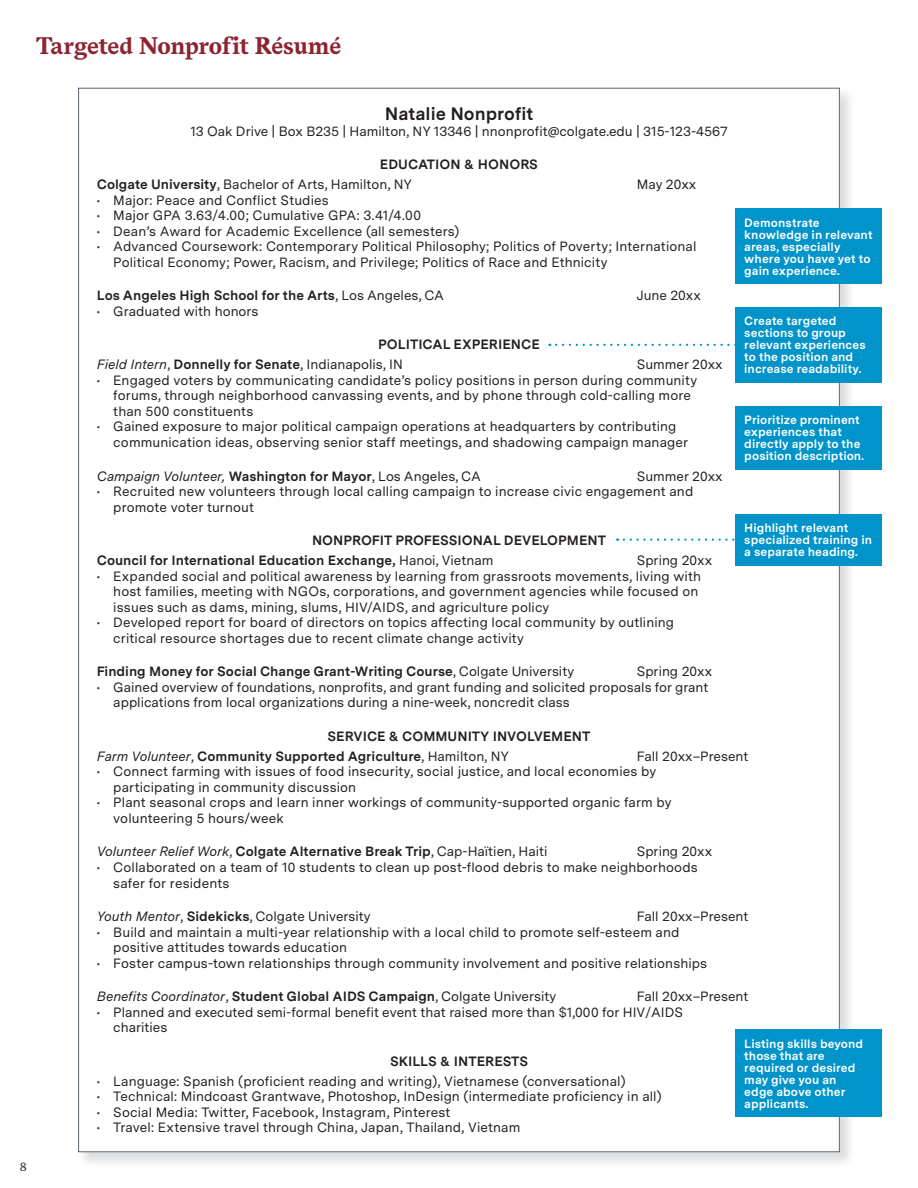
<style>
.page{position:relative;width:918px;height:1188px;background:#fff}
.page>*{position:absolute;margin:0;border:0;box-sizing:border-box;transform-origin:0 0}
.t1{font:700 24px "Messina Serif";letter-spacing:-.01em;color:#8d2431}
.t2{font:700 18px "Messina Sans";color:#231f20}
.Resume_Bulleted_List{font:13.5px/15.6px "Messina Sans";letter-spacing:.005em;color:#231f20}
.t3{font:700 13.5px "Messina Sans";color:#231f20}
.t4{font:italic 13.5px "Messina Sans";color:#231f20}
.t5{font:700 12px/12px "Messina Sans";letter-spacing:.005em;color:#fff}
.t6{font:12px "Messina Serif";color:#231f20}
.s1{font-weight:700}
.s2{font-weight:400}
.s3{font-style:italic}
.s4{font-weight:700;font-style:normal}
.s5{font-style:normal}
.s6{font-weight:400;font-style:italic}
</style>
<div class="page">
<div style="left:78px;top:87px;width:777px;height:1081px;background:#d1d2d4;opacity:.75"></div>
<div style="left:79px;top:88px;width:760px;height:1064px;background:#fff"></div>
<div style="left:735px;top:208px;width:147px;height:76px;background:#0094ca"></div>
<div style="left:735px;top:406px;width:147px;height:63px;background:#0094ca"></div>
<div style="left:735px;top:1029px;width:147px;height:88px;background:#0094ca"></div>
<svg style="left:556px;top:344px;width:179px;height:2px"></svg>
<svg style="left:624px;top:538px;width:111px;height:3px"></svg>
<div style="left:735px;top:307px;width:147px;height:75px;background:#0094ca"></div>
<div style="left:735px;top:514px;width:147px;height:51px;background:#0094ca"></div>
<h2 class="t1" style="left:36px;top:31px;width:307px">Targeted Nonprofit Résumé</h2>
<p class="t6" style="left:20px;top:1160px;width:9px">8</p>
<p class="t2" style="left:385px;top:103px;width:150px">Natalie Nonprofit</p>
<p class="Resume_Bulleted_List" style="left:190px;top:124px;width:539px">13 Oak Drive | Box B235 | Hamilton, NY 13346 | nnonprofit@colgate.edu | 315-123-4567</p>
<p class="t3" style="left:380px;top:156px;width:160px">EDUCATION &amp; HONORS</p>
<p class="Resume_Bulleted_List" style="left:97px;top:177px;width:317px"><span class="s1">Colgate University</span>, Bachelor of Arts, Hamilton, NY</p>
<p class="Resume_Bulleted_List" style="left:637px;top:177px;width:61px">May 20xx</p>
<p class="Resume_Bulleted_List" style="left:97px;top:193px;width:233px">• Major: Peace and Conflict Studies</p>
<p class="Resume_Bulleted_List" style="left:97px;top:208px;width:326px">• Major GPA 3.63/4.00; Cumulative GPA: 3.41/4.00</p>
<p class="Resume_Bulleted_List" style="left:97px;top:224px;width:364px">• Dean’s Award for Academic Excellence (all semesters)</p>
<p class="Resume_Bulleted_List" style="left:113px;top:239px;width:585px;text-indent:-16px">• Advanced Coursework: Contemporary Political Philosophy; Politics of Poverty; International<br>Political Economy; Power, Racism, and Privilege; Politics of Race and Ethnicity</p>
<p class="t3" style="left:97px;top:287px;width:349px">Los Angeles High School for the Arts<span class="s2">, Los Angeles, CA</span></p>
<p class="Resume_Bulleted_List" style="left:637px;top:288px;width:66px">June 20xx</p>
<p class="Resume_Bulleted_List" style="left:97px;top:304px;width:163px">• Graduated with honors</p>
<p class="t3" style="left:378px;top:337px;width:163px">POLITICAL EXPERIENCE</p>
<p class="Resume_Bulleted_List" style="left:97px;top:357px;width:307px"><span class="s3">Field Intern</span>, <span class="s1">Donnelly for Senate</span>, Indianapolis, IN</p>
<p class="Resume_Bulleted_List" style="left:637px;top:357px;width:88px">Summer 20xx</p>
<p class="Resume_Bulleted_List" style="left:113px;top:373px;width:585px;text-indent:-16px">• Engaged voters by communicating candidate’s policy positions in person during community forums, through neighborhood canvassing events, and by phone through cold-calling more than 500 constituents</p>
<p class="Resume_Bulleted_List" style="left:113px;top:420px;width:576px;text-indent:-16px">• Gained exposure to major political campaign operations at headquarters by contributing communication ideas, observing senior staff meetings, and shadowing campaign manager</p>
<p class="t4" style="left:97px;top:468px;width:386px">Campaign Volunteer, <span class="s4">Washington for Mayor</span><span class="s5">, Los Angeles, CA</span></p>
<p class="Resume_Bulleted_List" style="left:637px;top:469px;width:88px">Summer 20xx</p>
<p class="Resume_Bulleted_List" style="left:113px;top:484px;width:582px;text-indent:-16px">• Recruited new volunteers through local calling campaign to increase civic engagement and promote voter turnout</p>
<p class="t3" style="left:312px;top:532px;width:296px">NONPROFIT PROFESSIONAL DEVELOPMENT</p>
<p class="t3" style="left:97px;top:552px;width:398px">Council for International Education Exchange, <span class="s2">Hanoi, Vietnam</span></p>
<p class="Resume_Bulleted_List" style="left:637px;top:553px;width:77px">Spring 20xx</p>
<p class="Resume_Bulleted_List" style="left:113px;top:569px;width:589px;text-indent:-16px">• Expanded social and political awareness by learning from grassroots movements, living with host families, meeting with NGOs, corporations, and government agencies while focused on issues such as dams, mining, slums, HIV/AIDS, and agriculture policy</p>
<p class="Resume_Bulleted_List" style="left:113px;top:615px;width:562px;text-indent:-16px">• Developed report for board of directors on topics affecting local community by outlining critical resource shortages due to recent climate change activity</p>
<p class="t3" style="left:97px;top:663px;width:479px">Finding Money for Social Change Grant-Writing Course<span class="s2">, Colgate University</span></p>
<p class="Resume_Bulleted_List" style="left:637px;top:664px;width:77px">Spring 20xx</p>
<p class="Resume_Bulleted_List" style="left:113px;top:680px;width:597px;text-indent:-16px">• Gained overview of foundations, nonprofits, and grant funding and solicited proposals for grant applications from local organizations during a nine-week, noncredit class</p>
<p class="t3" style="left:328px;top:728px;width:264px">SERVICE &amp; COMMUNITY INVOLVEMENT</p>
<p class="t3" style="left:97px;top:748px;width:414px"><span class="s6">Farm Volunteer</span><span class="s2">,</span> Community Supported Agriculture<span class="s2">, Hamilton, NY</span></p>
<p class="Resume_Bulleted_List" style="left:637px;top:749px;width:113px">Fall 20xx–Present</p>
<p class="Resume_Bulleted_List" style="left:113px;top:764px;width:544px;text-indent:-16px">• Connect farming with issues of food insecurity, social justice, and local economies by participating in community discussion</p>
<p class="Resume_Bulleted_List" style="left:113px;top:796px;width:560px;text-indent:-16px">• Plant seasonal crops and learn inner workings of community-supported organic farm by volunteering 5 hours/week</p>
<p class="t3" style="left:97px;top:844px;width:452px"><span class="s6">Volunteer Relief Work</span><span class="s2">,</span> Colgate Alternative Break Trip<span class="s2">, Cap-Haïtien, Haiti</span></p>
<p class="Resume_Bulleted_List" style="left:637px;top:845px;width:77px">Spring 20xx</p>
<p class="Resume_Bulleted_List" style="left:113px;top:860px;width:586px;text-indent:-16px">• Collaborated on a team of 10 students to clean up post-flood debris to make neighborhoods safer for residents</p>
<p class="Resume_Bulleted_List" style="left:97px;top:909px;width:275px"><span class="s3">Youth Mentor</span>, <span class="s1">Sidekicks</span>, Colgate University</p>
<p class="Resume_Bulleted_List" style="left:637px;top:909px;width:113px">Fall 20xx–Present</p>
<p class="Resume_Bulleted_List" style="left:113px;top:925px;width:568px;text-indent:-16px">• Build and maintain a multi-year relationship with a local child to promote self-esteem and positive attitudes towards education</p>
<p class="Resume_Bulleted_List" style="left:97px;top:956px;width:612px">• Foster campus-town relationships through community involvement and positive relationships</p>
<p class="t3" style="left:97px;top:988px;width:461px"><span class="s6">Benefits Coordinator</span><span class="s2">,</span> Student Global AIDS Campaign<span class="s2">, Colgate University</span></p>
<p class="Resume_Bulleted_List" style="left:637px;top:989px;width:113px">Fall 20xx–Present</p>
<p class="Resume_Bulleted_List" style="left:113px;top:1005px;width:571px;text-indent:-16px">• Planned and executed semi-formal benefit event that raised more than $1,000 for HIV/AIDS charities</p>
<p class="t3" style="left:390px;top:1053px;width:140px">SKILLS &amp; INTERESTS</p>
<p class="Resume_Bulleted_List" style="left:97px;top:1074px;width:530px">• Language: Spanish (proficient reading and writing), Vietnamese (conversational)</p>
<p class="Resume_Bulleted_List" style="left:97px;top:1089px;width:566px">• Technical: Mindcoast Grantwave, Photoshop, InDesign (intermediate proficiency in all)</p>
<p class="Resume_Bulleted_List" style="left:97px;top:1105px;width:355px">• Social Media: Twitter, Facebook, Instagram, Pinterest</p>
<p class="Resume_Bulleted_List" style="left:97px;top:1120px;width:425px">• Travel: Extensive travel through China, Japan, Thailand, Vietnam</p>
<p class="t5" style="left:744px;top:217px;width:130px">Demonstrate knowledge in relevant areas, especially where you have yet to gain experience.</p>
<p class="t5" style="left:744px;top:316px;width:123px">Create targeted sections to group relevant experiences to the position and increase readability.</p>
<p class="t5" style="left:744px;top:415px;width:121px">Prioritize prominent experiences that directly apply to the position description.</p>
<p class="t5" style="left:744px;top:523px;width:129px">Highlight relevant specialized training in a separate heading.</p>
<p class="t5" style="left:744px;top:1038px;width:121px">Listing skills beyond those that are required or desired may give you an edge above other applicants.</p>
</div>
